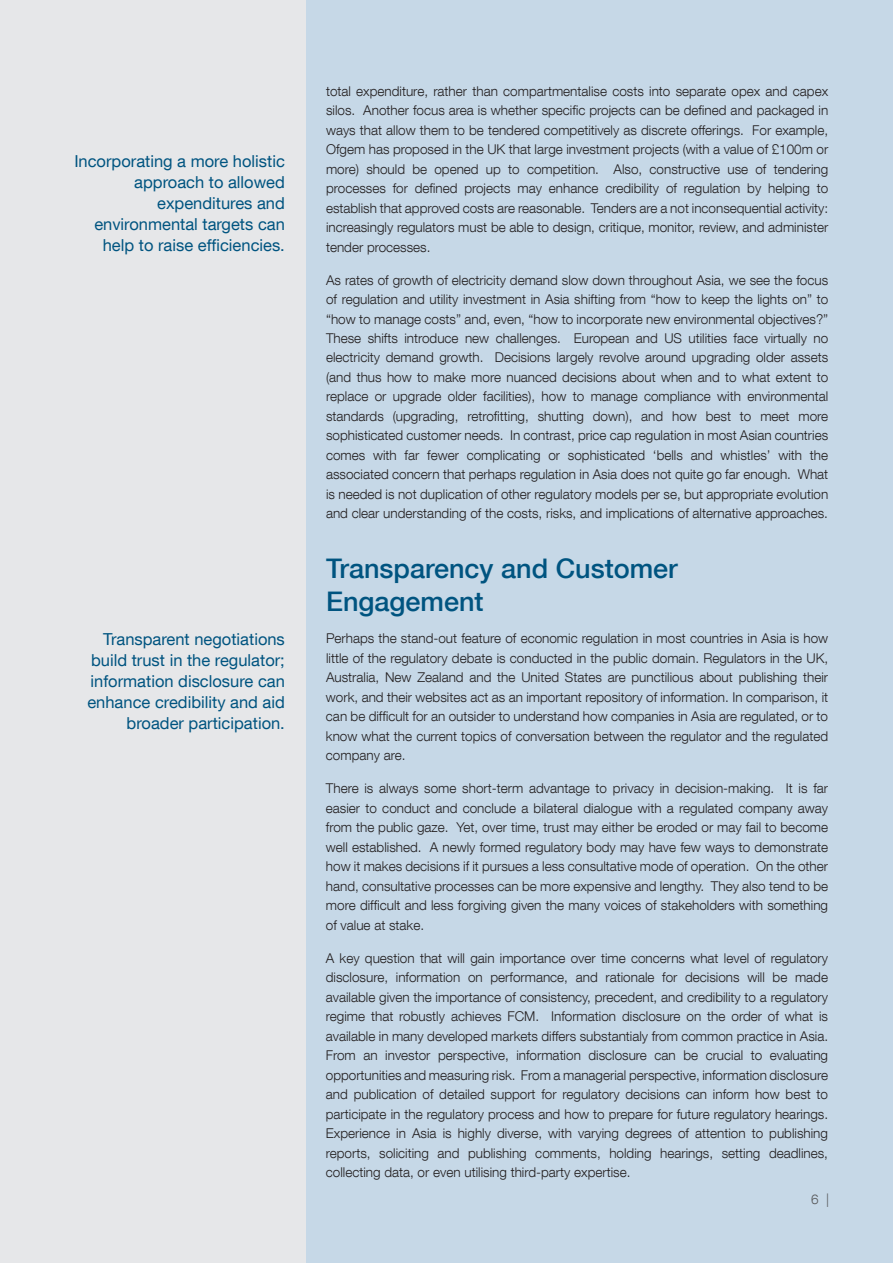
<style>
.page{position:relative;width:893px;height:1263px;background:#fff}
.page>*{position:absolute;margin:0;border:0;box-sizing:border-box;transform-origin:0 0}
.t1{font:500 27px/33px "Helvetica Neue LT Com";color:#005480}
.t2{font:16.5px/21px "Helvetica Neue LT Com";color:#005480;text-align:right}
.t3{font:300 13.5px/19.5px "Helvetica Neue LT Com";color:#231f20;text-align:justify}
.t4{font:300 13.5px "Helvetica Neue LT Com";color:#57585a}
</style>
<div class="page">
<div style="left:305px;top:0;width:588px;height:1263px;background:#c6d8e7"></div>
<div style="left:0;top:0;width:305px;height:1263px;background:#e6e7e9"></div>
<p class="t2" style="left:74px;top:151px;width:212px">Incorporating a more holistic approach to allowed expenditures and environmental targets can help to raise efficiencies.</p>
<p class="t2" style="left:87px;top:629px;width:199px">Transparent negotiations build trust in the regulator; information disclosure can enhance credibility and aid broader participation.</p>
<p class="t3" style="left:326px;top:81px;width:504px">total expenditure, rather than compartmentalise costs into separate opex and capex silos. Another focus area is whether specific projects can be defined and packaged in ways that allow them to be tendered competitively as discrete offerings. For example, Ofgem has proposed in the UK that large investment projects (with a value of £100m or more) should be opened up to competition. Also, constructive use of tendering processes for defined projects may enhance credibility of regulation by helping to establish that approved costs are reasonable. Tenders are a not inconsequential activity: increasingly regulators must be able to design, critique, monitor, review, and administer tender processes.</p>
<p class="t3" style="left:326px;top:270px;width:504px">As rates of growth of electricity demand slow down throughout Asia, we see the focus of regulation and utility investment in Asia shifting from “how to keep the lights on” to “how to manage costs” and, even, “how to incorporate new environmental objectives?” These shifts introduce new challenges. European and US utilities face virtually no electricity demand growth. Decisions largely revolve around upgrading older assets (and thus how to make more nuanced decisions about when and to what extent to replace or upgrade older facilities), how to manage compliance with environmental standards (upgrading, retrofitting, shutting down), and how best to meet more sophisticated customer needs. In contrast, price cap regulation in most Asian countries comes with far fewer complicating or sophisticated ‘bells and whistles’ with the associated concern that perhaps regulation in Asia does not quite go far enough. What is needed is not duplication of other regulatory models per se, but appropriate evolution and clear understanding of the costs, risks, and implications of alternative approaches.</p>
<h1 class="t1" style="left:326px;top:551px;width:353px">Transparency and Customer<br>Engagement</h1>
<p class="t3" style="left:326px;top:628px;width:504px">Perhaps the stand-out feature of economic regulation in most countries in Asia is how little of the regulatory debate is conducted in the public domain. Regulators in the UK, Australia, New Zealand and the United States are punctilious about publishing their work, and their websites act as an important repository of information. In comparison, it can be difficult for an outsider to understand how companies in Asia are regulated, or to know what the current topics of conversation between the regulator and the regulated company are.</p>
<p class="t3" style="left:326px;top:778px;width:504px">There is always some short-term advantage to privacy in decision-making. It is far easier to conduct and conclude a bilateral dialogue with a regulated company away from the public gaze. Yet, over time, trust may either be eroded or may fail to become well established. A newly formed regulatory body may have few ways to demonstrate how it makes decisions if it pursues a less consultative mode of operation. On the other hand, consultative processes can be more expensive and lengthy. They also tend to be more difficult and less forgiving given the many voices of stakeholders with something of value at stake.</p>
<p class="t3" style="left:326px;top:948px;width:504px">A key question that will gain importance over time concerns what level of regulatory disclosure, information on performance, and rationale for decisions will be made available given the importance of consistency, precedent, and credibility to a regulatory regime that robustly achieves FCM. Information disclosure on the order of what is available in many developed markets differs substantialy from common practice in Asia.<br>From an investor perspective, information disclosure can be crucial to evaluating opportunities and measuring risk. From a managerial perspective, information disclosure and publication of detailed support for regulatory decisions can inform how best to participate in the regulatory process and how to prepare for future regulatory hearings.<br>Experience in Asia is highly diverse, with varying degrees of attention to publishing reports, soliciting and publishing comments, holding hearings, setting deadlines, collecting data, or even utilising third-party expertise.</p>
<p class="t4" style="left:811px;top:1191px;width:20px">6 |</p>
</div>
